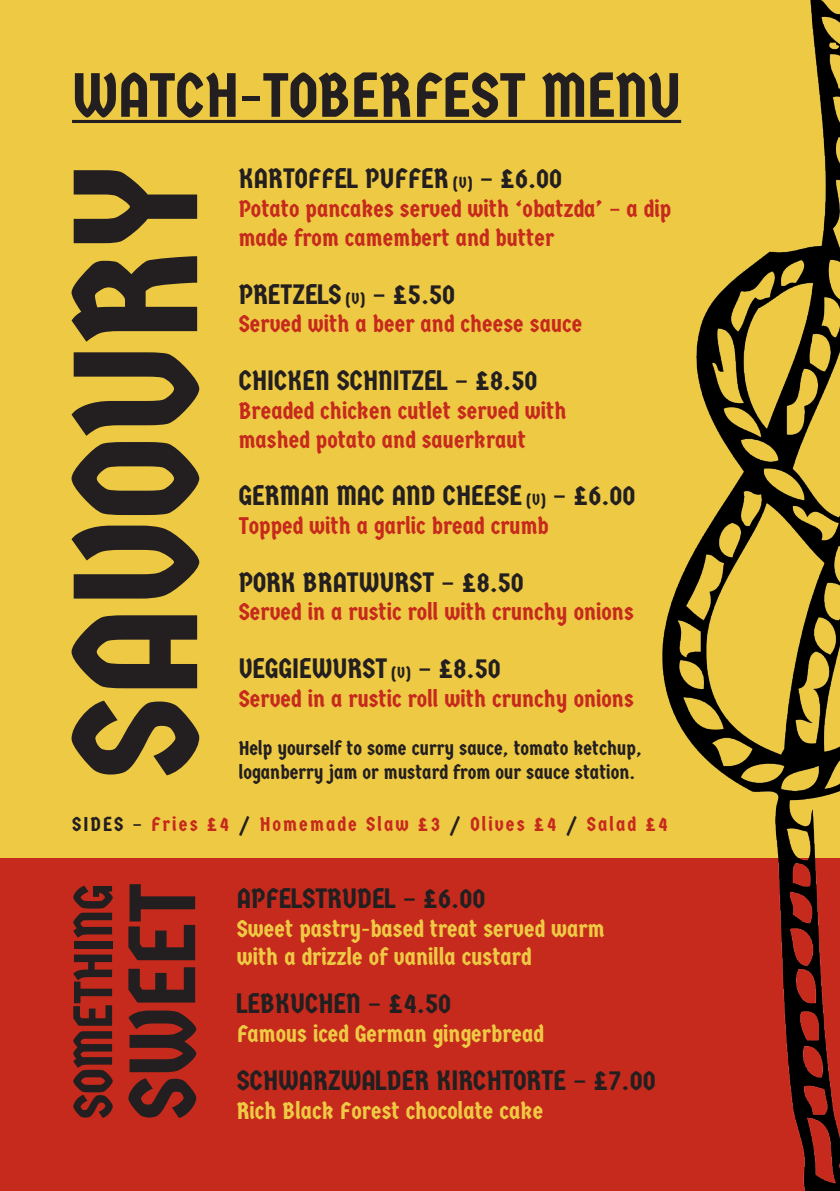
<style>
.page{position:relative;width:840px;height:1191px;background:#fff}
.page>*{position:absolute;margin:0;border:0;box-sizing:border-box;transform-origin:0 0}
.t1{font:176.2px "Germania One";color:#231f20}
.t2{font:93.6px "Germania One";color:#231f20}
.t3{font:62.2px "Germania One";color:#231f20}
.t4{font:54.4px "Germania One";color:#231f20}
.t5{font:28px "Germania One";color:#231f20}
.t6{font:24px/28.8px "Germania One";color:#c62a1c}
.t7{font:24px "Germania One";color:#eeca44}
.t8{font:20px/24px "Germania One";color:#231f20}
.t9{font:20px "Germania One";letter-spacing:.1em;color:#c62a1c}
.s1{font-size:16px}
.s2{color:#231f20}
</style>
<div class="page">
<div style="left:0;top:0;width:839px;height:858px;background:#eeca44"></div>
<div style="left:0;top:858px;width:839px;height:333px;background:#c62a1c"></div>
<hr style="left:72px;top:120px;width:608px;height:3px;background:#231f20">
<img style="left:649px;top:0;width:190px;height:1191px">
<p class="t3" style="left:72px;top:60px;width:610px">WATCH-TOBERFEST MENU</p>
<p class="t1" style="left:36px;top:779px;width:616px;rotate:-90deg">SAVOURY</p>
<p class="t5" style="left:238px;top:163px;width:325px">KARTOFFEL PUFFER <span class="s1">(V)</span> – £6.00</p>
<p class="t6" style="left:238px;top:195px;width:433px">Potato pancakes served with ‘obatzda’ – a dip made from camembert and butter</p>
<p class="t5" style="left:238px;top:278px;width:218px">PRETZELS <span class="s1">(V)</span> – £5.50</p>
<p class="t6" style="left:238px;top:310px;width:345px">Served with a beer and cheese sauce</p>
<p class="t5" style="left:238px;top:364px;width:300px">CHICKEN SCHNITZEL – £8.50</p>
<p class="t6" style="left:238px;top:396px;width:329px">Breaded chicken cutlet served with</p>
<p class="t6" style="left:238px;top:425px;width:288px">mashed potato and sauerkraut</p>
<p class="t5" style="left:238px;top:480px;width:398px">GERMAN MAC AND CHEESE <span class="s1">(V)</span> – £6.00</p>
<p class="t6" style="left:238px;top:512px;width:311px">Topped with a garlic bread crumb</p>
<p class="t5" style="left:238px;top:566px;width:286px">PORK BRATWURST – £8.50</p>
<p class="t6" style="left:238px;top:598px;width:396px">Served in a rustic roll with crunchy onions</p>
<p class="t5" style="left:238px;top:652px;width:263px">VEGGIEWURST <span class="s1">(V)</span> – £8.50</p>
<p class="t6" style="left:238px;top:684px;width:396px">Served in a rustic roll with crunchy onions</p>
<p class="t8" style="left:238px;top:736px;width:404px">Help yourself to some curry sauce, tomato ketchup, loganberry jam or mustard from our sauce station.</p>
<p class="t9" style="left:72px;top:813px;width:596px"><span class="s2">SIDES –</span> Fries £4 <span class="s2">/</span> Homemade Slaw £3 <span class="s2">/</span> Olives £4 <span class="s2">/</span> Salad £4</p>
<p class="t4" style="left:62px;top:1119px;width:237px;rotate:-90deg">SOMETHING</p>
<p class="t2" style="left:110px;top:1119px;width:238px;rotate:-90deg">SWEET</p>
<p class="t5" style="left:236px;top:882px;width:250px">APFELSTRUDEL – £6.00</p>
<p class="t7" style="left:236px;top:914px;width:369px">Sweet pastry-based treat served warm</p>
<p class="t7" style="left:236px;top:943px;width:296px">with a drizzle of vanilla custard</p>
<p class="t5" style="left:236px;top:987px;width:216px">LEBKUCHEN – £4.50</p>
<p class="t7" style="left:236px;top:1020px;width:308px">Famous iced German gingerbread</p>
<p class="t5" style="left:236px;top:1064px;width:420px">SCHWARZWALDER KIRCHTORTE – £7.00</p>
<p class="t7" style="left:236px;top:1097px;width:308px">Rich Black Forest chocolate cake</p>
</div>
